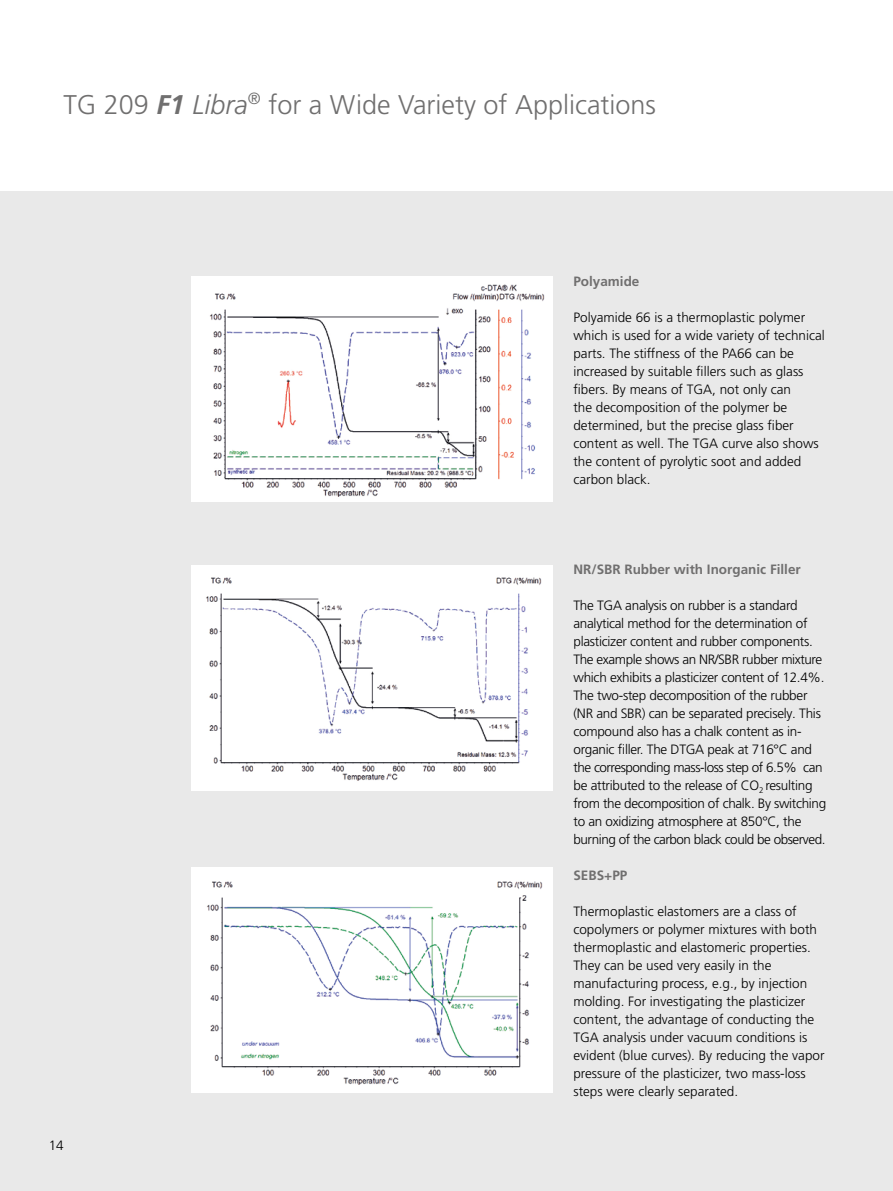
<style>
.page{position:relative;width:893px;height:1191px;background:#fff}
.page>*{position:absolute;margin:0;border:0;box-sizing:border-box;transform-origin:0 0}
.t1{font:300 27px "Frutiger LT Pro";color:#706f6f}
.t2{font:300 13.5px/18px "Frutiger LT Pro";color:#000}
.t3{font:300 13.5px/18px "Frutiger LT Pro";letter-spacing:-.02em;color:#000}
.t4{font:700 13.5px "Frutiger LT Pro";color:#706f6f}
.s1{font-weight:700;font-style:italic}
.s2{font-style:italic}
</style>
<div class="page">
<div style="left:0;top:191px;width:893px;height:1000px;background:#e9e9e9"></div>
<div style="left:191px;top:276px;width:362px;height:226px;background:#fff"></div>
<img style="left:210px;top:284px;width:335px;height:213px">
<div style="left:191px;top:566px;width:362px;height:225px;background:#fff"></div>
<img style="left:206px;top:577px;width:336px;height:204px">
<div style="left:191px;top:867px;width:362px;height:226px;background:#fff"></div>
<img style="left:207px;top:881px;width:336px;height:204px">
<h1 class="t1" style="left:63px;top:89px;width:594px">TG 209 <span class="s1">F1</span> <span class="s2">Libra</span><sup>®</sup> for a Wide Variety of Applications</h1>
<p class="t4" style="left:573px;top:273px;width:68px">Polyamide</p>
<p class="t2" style="left:573px;top:308px;width:253px">Polyamide 66 is a thermoplastic polymer which is used for a wide variety of technical parts. The stiffness of the PA66 can be increased by suitable fillers such as glass fibers. By means of TGA, not only can<br>the decomposition of the polymer be determined, but the precise glass fiber content as well. The TGA curve also shows the content of pyrolytic soot and added carbon black.</p>
<p class="t2" style="left:49px;top:1136px;width:17px">14</p>
<p class="t4" style="left:573px;top:561px;width:229px">NR/SBR Rubber with Inorganic Filler</p>
<p class="t3" style="left:573px;top:596px;width:254px">The TGA analysis on rubber is a standard analytical method for the determination of plasticizer content and rubber components.<br>The example shows an NR/SBR rubber mixture which exhibits a plasticizer content of 12.4%.<br>The two-step decomposition of the rubber (NR and SBR) can be separated precisely. This compound also has a chalk content as in&shy;organic filler. The DTGA peak at 716°C and the corresponding mass-loss step of 6.5% can be attributed to the release of CO<sub>2</sub> resulting from the decomposition of chalk. By switching to an oxidizing atmosphere at 850°C, the burning of the carbon black could be observed.</p>
<p class="t4" style="left:573px;top:867px;width:55px">SEBS+PP</p>
<p class="t2" style="left:573px;top:902px;width:253px">Thermoplastic elastomers are a class of copolymers or polymer mixtures with both thermoplastic and elastomeric properties.<br>They can be used very easily in the manufacturing process, e.g., by injection molding. For investigating the plasticizer content, the advantage of conducting the TGA analysis under vacuum conditions is evident (blue curves). By reducing the vapor pressure of the plasticizer, two mass-loss steps were clearly separated.</p>
</div>
